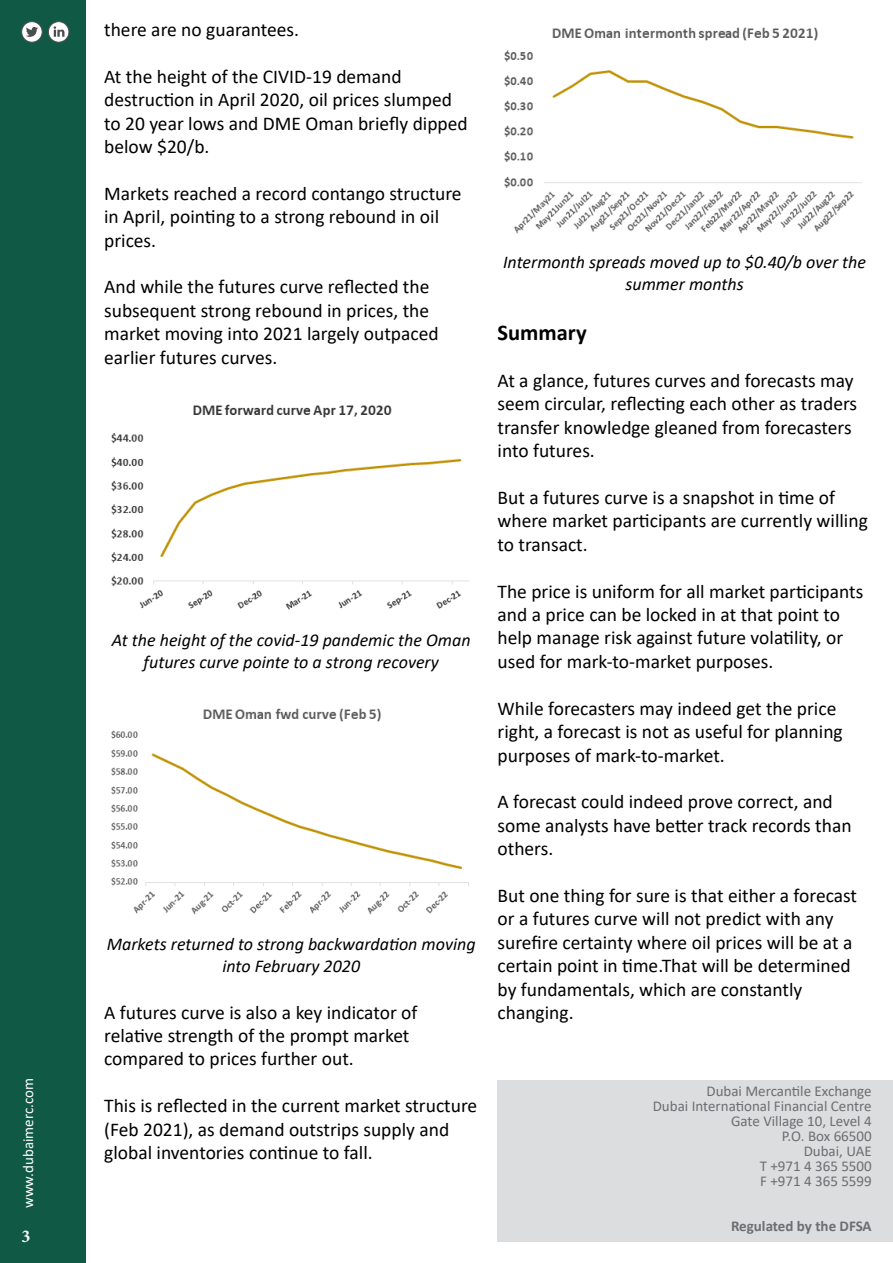
<style>
.page{position:relative;width:893px;height:1263px;background:#fff}
.page>*{position:absolute;margin:0;border:0;box-sizing:border-box;transform-origin:0 0}
.t1{font:700 22.5px "Calibri";color:#000}
.t2{font:19.5px/23.4px "Calibri";color:#000}
.t3{font:italic 18px/21.6px "Calibri";color:#000;text-align:center}
.t4{font:700 18px "Minion Pro";color:#fff}
.t5{font:15px/15px "Calibri";color:#6d6e71;text-align:right}
.t6{font:700 15px "Calibri";color:#6d6e71}
.t7{font:15px "Calibri";color:#fff}
</style>
<div class="page">
<div style="left:0;top:0;width:85px;height:1263px;background:#105a45"></div>
<img style="left:111px;top:404px;width:358px;height:206px">
<img style="left:111px;top:708px;width:358px;height:207px">
<img style="left:504px;top:27px;width:358px;height:207px">
<div style="left:498px;top:1080px;width:395px;height:162px;background:#dcddde"></div>
<div style="left:22px;top:22px;width:20px;height:20px;background:#fff;border-radius:50%"></div>
<div style="left:21px;top:21px;width:22px;height:22px;border:1px solid #4d4d4f;border-radius:50%"></div>
<svg style="left:26px;top:27px;width:12px;height:10px"></svg>
<svg style="left:48px;top:22px;width:21px;height:20px"></svg>
<div style="left:48px;top:21px;width:21px;height:22px;border:1px solid #4d4d4f;border-radius:50%"></div>
<svg style="left:54px;top:26px;width:10px;height:11px"></svg>
<p class="t7" style="left:18px;top:1208px;width:132px;rotate:-90deg">www.dubaimerc.com</p>
<p class="t4" style="left:22px;top:1223px;width:10px">3</p>
<p class="t2" style="left:104px;top:17px;width:196px">there are no guarantees.</p>
<p class="t2" style="left:104px;top:64px;width:365px">At the height of the CIVID-19 demand destruction in April 2020, oil prices slumped to 20 year lows and DME Oman briefly dipped below $20/b.</p>
<p class="t2" style="left:104px;top:181px;width:359px">Markets reached a record contango structure in April, pointing to a strong rebound in oil prices.</p>
<p class="t2" style="left:104px;top:275px;width:336px">And while the futures curve reflected the subsequent strong rebound in prices, the market moving into 2021 largely outpaced earlier futures curves.</p>
<p class="t3" style="left:112px;top:628px;width:360px">At the height of the covid-19 pandemic the Oman futures curve pointe to a strong recovery</p>
<p class="t3" style="left:107px;top:932px;width:370px">Markets returned to strong backwardation moving into February 2020</p>
<p class="t2" style="left:104px;top:1000px;width:315px">A futures curve is also a key indicator of relative strength of the prompt market compared to prices further out.</p>
<p class="t2" style="left:104px;top:1093px;width:375px">This is reflected in the current market structure (Feb 2021), as demand outstrips supply and global inventories continue to fall.</p>
<p class="t3" style="left:503px;top:251px;width:365px">Intermonth spreads moved up to $0.40/b over the summer months</p>
<p class="t1" style="left:498px;top:317px;width:91px">Summary</p>
<p class="t2" style="left:498px;top:368px;width:361px">At a glance, futures curves and forecasts may seem circular, reflecting each other as traders transfer knowledge gleaned from forecasters into futures.</p>
<p class="t2" style="left:498px;top:485px;width:372px">But a futures curve is a snapshot in time of where market participants are currently willing to transact.</p>
<p class="t2" style="left:498px;top:579px;width:367px">The price is uniform for all market participants and a price can be locked in at that point to help manage risk against future volatility, or used for mark-to-market purposes.</p>
<p class="t2" style="left:498px;top:696px;width:347px">While forecasters may indeed get the price right, a forecast is not as useful for planning purposes of mark-to-market.</p>
<p class="t2" style="left:498px;top:790px;width:356px">A forecast could indeed prove correct, and some analysts have better track records than others.</p>
<p class="t2" style="left:498px;top:883px;width:361px">But one thing for sure is that either a forecast or a futures curve will not predict with any surefire certainty where oil prices will be at a certain point in time.That will be determined by fundamentals, which are constantly changing.</p>
<p class="t5" style="left:653px;top:1083px;width:221px">Dubai Mercantile Exchange<br>Dubai International Financial Centre<br>Gate Village 10, Level 4<br>P.O. Box 66500<br>Dubai, UAE<br>T +971 4 365 5500<br>F +971 4 365 5599</p>
<p class="t6" style="left:731px;top:1215px;width:142px">Regulated by the DFSA</p>
</div>
